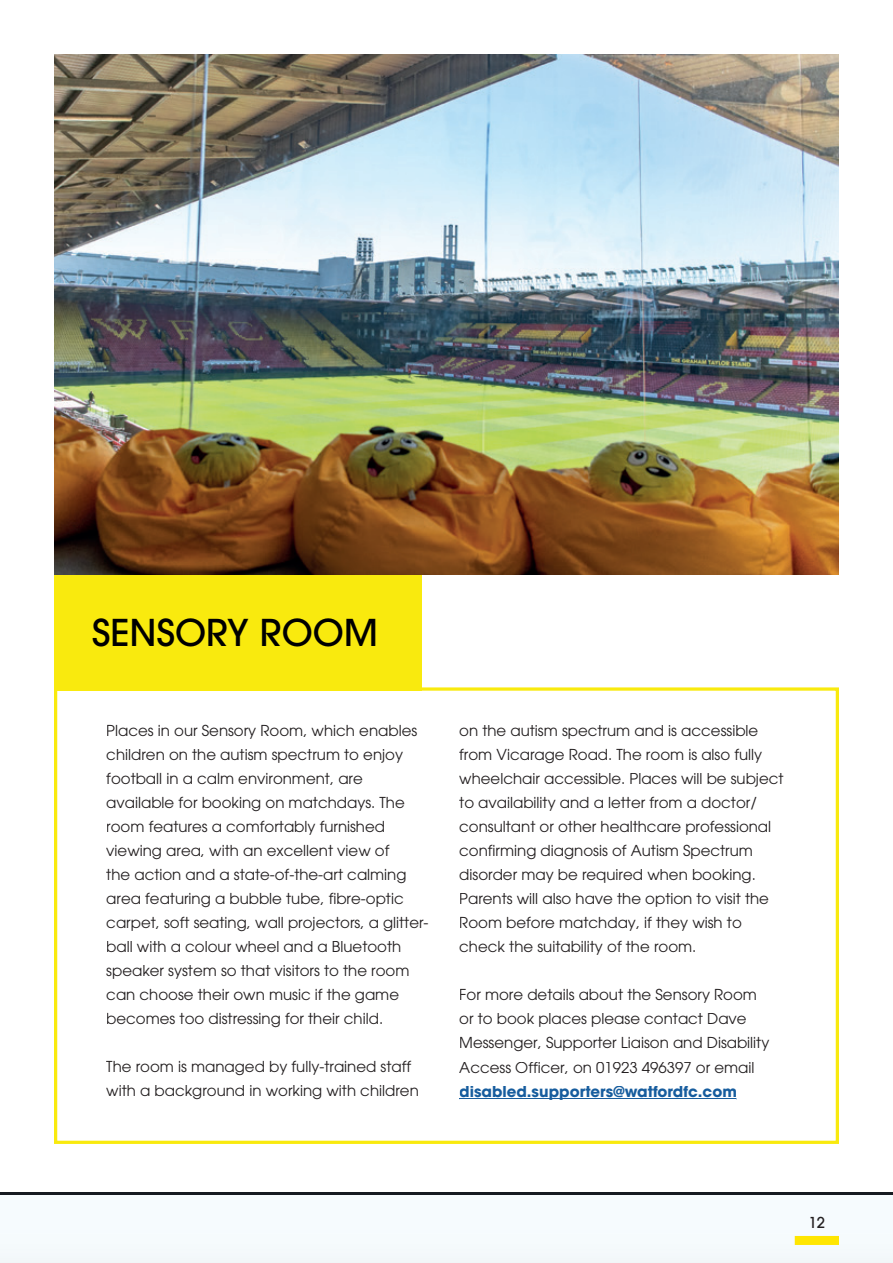
<style>
.page{position:relative;width:893px;height:1263px;background:#fff}
.page>*{position:absolute;margin:0;border:0;box-sizing:border-box;transform-origin:0 0}
.t1{font:500 36.75px "ITC Avant Garde Pro";color:#000}
.t2{font:15px/24px "ITC Avant Garde Pro";color:#231f20}
.t3{font:700 15px "ITC Avant Garde Pro";color:#175d9e}
.t4{font:500 15px "ITC Avant Garde Pro";color:#231f20}
</style>
<div class="page">
<hr style="left:460px;top:1098px;width:276px;height:1px;background:#175d9e">
<img style="left:54px;top:54px;width:785px;height:521px">
<div style="left:54px;top:575px;width:367px;height:115px;background:#f9ea0e"></div>
<div style="left:54px;top:687px;width:785px;height:457px;border:3px solid #f9ea0e"></div>
<hr style="left:0;top:1192px;width:893px;height:3px;background:#161b21">
<div style="left:0;top:1196px;width:893px;height:67px;background:#f6fbfe"></div>
<div style="left:795px;top:1236px;width:44px;height:9px;background:#ffe601"></div>
<h1 class="t1" style="left:92px;top:609px;width:287px">SENSORY ROOM</h1>
<p class="t2" style="left:106px;top:718px;width:324px">Places in our Sensory Room, which enables children on the autism spectrum to enjoy football in a calm environment, are available for booking on matchdays. The room features a comfortably furnished viewing area, with an excellent view of<br>the action and a state-of-the-art calming area featuring a bubble tube, fibre-optic carpet, soft seating, wall projectors, a glitter&shy;ball with a colour wheel and a Bluetooth speaker system so that visitors to the room can choose their own music if the game becomes too distressing for their child.</p>
<p class="t2" style="left:106px;top:1054px;width:314px">The room is managed by fully-trained staff with a background in working with children</p>
<p class="t2" style="left:459px;top:718px;width:326px">on the autism spectrum and is accessible from Vicarage Road. The room is also fully wheelchair accessible. Places will be subject to availability and a letter from a doctor/ consultant or other healthcare professional confirming diagnosis of Autism Spectrum disorder may be required when booking.<br>Parents will also have the option to visit the Room before matchday, if they wish to check the suitability of the room.</p>
<p class="t2" style="left:459px;top:982px;width:312px;line-height:24.5px">For more details about the Sensory Room or to book places please contact Dave Messenger, Supporter Liaison and Disability Access Officer, on 01923 496397 or email</p>
<p class="t3" style="left:459px;top:1082px;width:279px">disabled.supporters@watfordfc.com</p>
<p class="t4" style="left:808px;top:1213px;width:18px">12</p>
</div>
